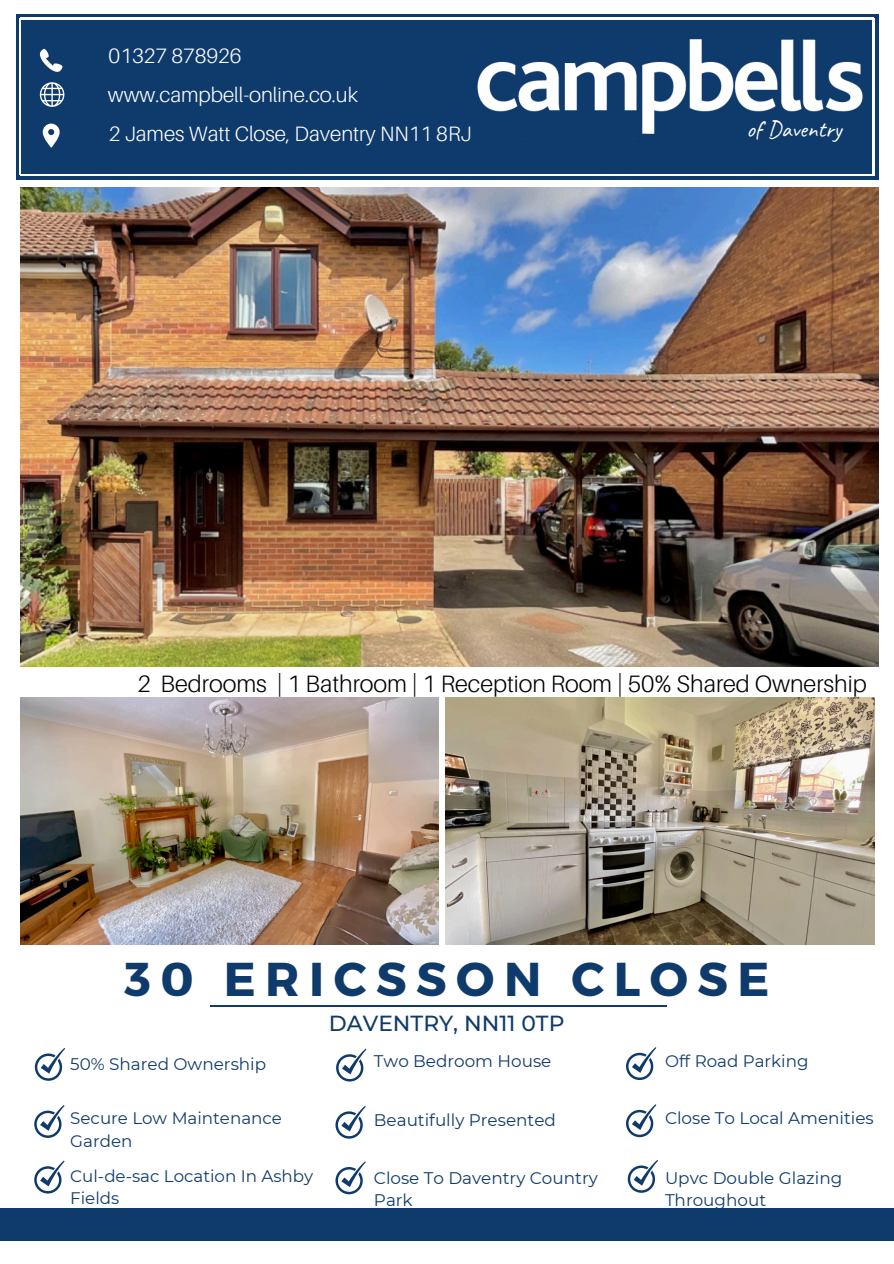
<style>
.page{position:relative;width:894px;height:1264px;background:#fff}
.page>*{position:absolute;margin:0;border:0;box-sizing:border-box;transform-origin:0 0}
.t1{font:700 47.4px "Montserrat";letter-spacing:.2em;color:#0f3b6c}
.t2{font:300 23.7px "Aileron";color:#000}
.t3{font:23.55px "Caveat";color:#fff}
.t4{font:500 21.75px "Montserrat";color:#0f3b6c}
.t5{font:300 20.85px "Aileron";color:#fff}
.t6{font:16.8px/22.5px "Montserrat";color:#0f3b6c}
.t7{font:16.65px/22.5px "Montserrat";color:#0f3b6c}
</style>
<div class="page">
<img style="left:20px;top:187px;width:858px;height:480px">
<img style="left:20px;top:697px;width:418px;height:247px">
<img style="left:445px;top:697px;width:429px;height:247px">
<div style="left:16px;top:14px;width:862px;height:165px;background:#0f3b6c"></div>
<hr style="left:20px;top:18px;width:853px;height:1px;background:#fff">
<hr style="left:20px;top:174px;width:853px;height:1px;background:#fff">
<hr style="left:872px;top:18px;width:1px;height:157px;background:#fff">
<hr style="left:20px;top:18px;width:1px;height:157px;background:#fff">
<img style="left:477px;top:39px;width:386px;height:95px">
<svg style="left:40px;top:49px;width:22px;height:22px"></svg>
<svg style="left:40px;top:82px;width:24px;height:25px"></svg>
<svg style="left:43px;top:124px;width:17px;height:24px"></svg>
<div style="left:0;top:1208px;width:893px;height:32px;background:#0f3b6c"></div>
<svg style="left:35px;top:1048px;width:30px;height:32px"></svg>
<svg style="left:34px;top:1105px;width:31px;height:32px"></svg>
<svg style="left:34px;top:1160px;width:31px;height:33px"></svg>
<svg style="left:336px;top:1048px;width:30px;height:33px"></svg>
<svg style="left:335px;top:1105px;width:31px;height:33px"></svg>
<svg style="left:335px;top:1161px;width:31px;height:33px"></svg>
<svg style="left:626px;top:1047px;width:30px;height:33px"></svg>
<svg style="left:626px;top:1104px;width:30px;height:33px"></svg>
<svg style="left:627px;top:1160px;width:31px;height:32px"></svg>
<hr style="left:210px;top:1005px;width:456px;height:1px;background:#0f3b6c">
<h4 class="t5" style="left:109px;top:43px;width:134px">01327 878926</h4>
<p class="t5" style="left:108px;top:82px;width:252px">www.campbell-online.co.uk</p>
<p class="t5" style="left:109px;top:121px;width:364px">2 James Watt Close, Daventry NN11 8RJ</p>
<p class="t3" style="left:746px;top:114px;width:97px">of Daventry</p>
<p class="t2" style="left:138px;top:669px;width:730px">2 Bedrooms | 1 Bathroom | 1 Reception Room | 50% Shared Ownership</p>
<h4 class="t1" style="left:124px;top:947px;width:646px">30 ERICSSON CLOSE</h4>
<p class="t4" style="left:329px;top:1009px;width:237px">DAVENTRY, NN11 0TP</p>
<p class="t6" style="left:70px;top:1052px;width:197px">50% Shared Ownership</p>
<h1 class="t6" style="left:374px;top:1049px;width:179px">Two Bedroom House</h1>
<h4 class="t7" style="left:664px;top:1049px;width:145px">Off Road Parking</h4>
<h3 class="t7" style="left:70px;top:1106px;width:213px">Secure Low Maintenance<br>Garden</h3>
<p class="t6" style="left:374px;top:1108px;width:183px">Beautifully Presented</p>
<p class="t6" style="left:664px;top:1106px;width:210px">Close To Local Amenities</p>
<h3 class="t7" style="left:70px;top:1164px;width:244px">Cul-de-sac Location In Ashby<br>Fields</h3>
<h2 class="t6" style="left:374px;top:1166px;width:225px">Close To Daventry Country<br>Park</h2>
<p class="t6" style="left:664px;top:1166px;width:179px">Upvc Double Glazing<br>Throughout</p>
</div>
